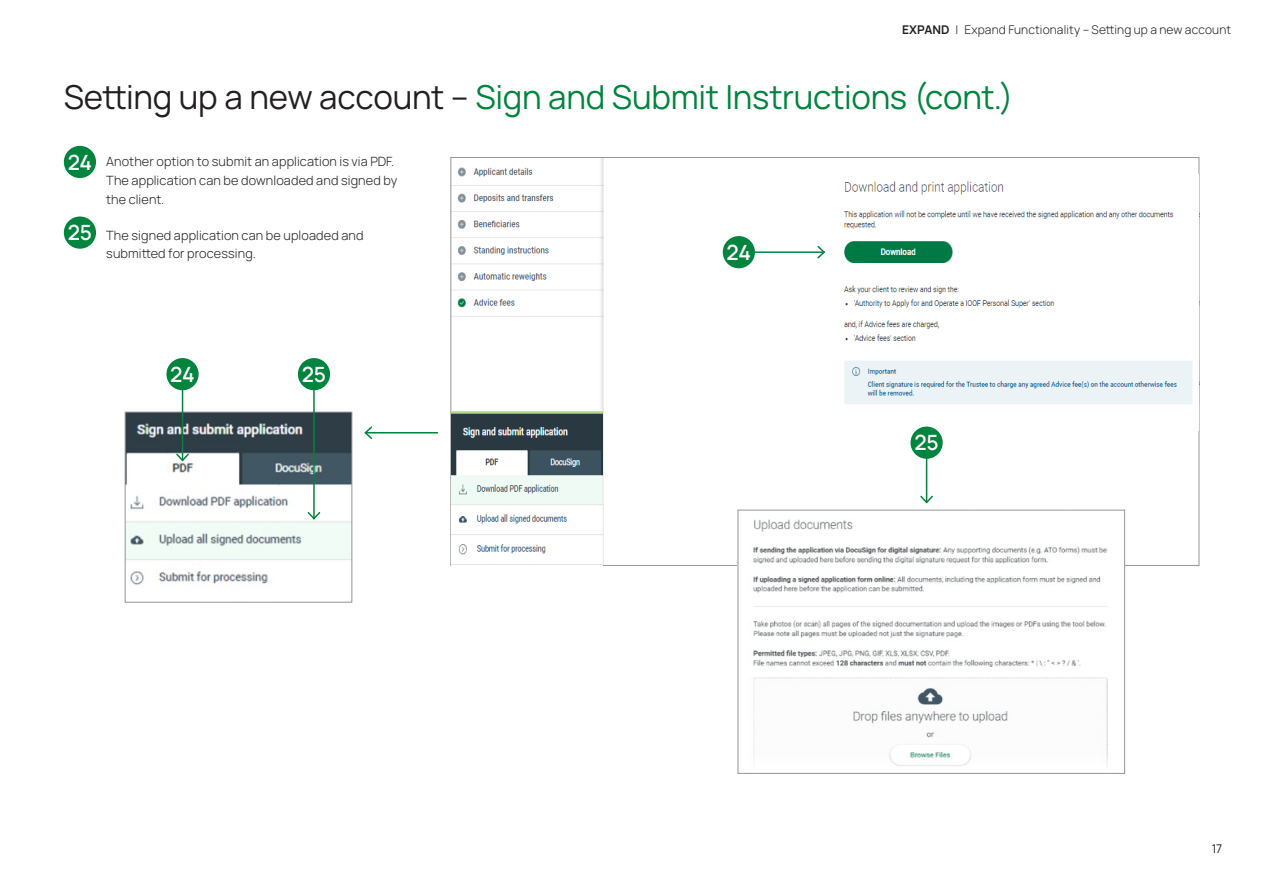
<style>
.page{position:relative;width:1263px;height:893px;background:#fff}
.page>*{position:absolute;margin:0;border:0;box-sizing:border-box;transform-origin:0 0}
._00A_Internal_header{font:33px "Manrope";letter-spacing:-.01em;color:#00843e}
._01_Subhead_1{font:600 21px "Manrope";letter-spacing:-.025em;color:#fff}
._07b_Body_numbered_indents{font:300 12.75px/18.8px "Manrope";letter-spacing:.01em;color:#231f20}
.t1{font:300 12px "Manrope";letter-spacing:.01em;color:#231f20}
.t2{font:12px "Manrope";color:#231f20}
.s1{font-weight:700}
.s2{color:#231f20}
</style>
<div class="page">
<div style="left:64px;top:146px;width:32px;height:32px;background:#00843e;border-radius:50%"></div>
<div style="left:64px;top:216px;width:32px;height:33px;background:#00843e;border-radius:50%"></div>
<img style="left:453px;top:159px;width:673px;height:405px">
<img style="left:838px;top:175px;width:355px;height:256px">
<img style="left:740px;top:512px;width:383px;height:256px">
<div style="left:738px;top:510px;width:387px;height:264px;border:1px solid #939598"></div>
<img style="left:127px;top:414px;width:223px;height:171px">
<div style="left:125px;top:412px;width:227px;height:190px;border:1px solid #939598"></div>
<img style="left:451px;top:412px;width:151px;height:153px">
<div style="left:166px;top:358px;width:33px;height:32px;background:#00843e;border-radius:50%"></div>
<hr style="left:182px;top:388px;width:1px;height:72px;background:#00843e">
<svg style="left:175px;top:452px;width:15px;height:11px"></svg>
<div style="left:910px;top:427px;width:33px;height:32px;background:#00843e;border-radius:50%"></div>
<hr style="left:926px;top:457px;width:1px;height:45px;background:#00843e">
<svg style="left:919px;top:494px;width:15px;height:11px"></svg>
<div style="left:723px;top:236px;width:32px;height:32px;background:#00843e;border-radius:50%"></div>
<hr style="left:752px;top:251px;width:72px;height:2px;background:#00843e">
<svg style="left:816px;top:244px;width:10px;height:16px"></svg>
<div style="left:298px;top:358px;width:32px;height:32px;background:#00843e;border-radius:50%"></div>
<hr style="left:313px;top:388px;width:2px;height:131px;background:#00843e">
<svg style="left:306px;top:510px;width:16px;height:11px"></svg>
<hr style="left:365px;top:432px;width:73px;height:1px;background:#00843e">
<svg style="left:364px;top:426px;width:10px;height:13px"></svg>
<p class="t1" style="left:902px;top:21px;width:331px"><span class="s1">EXPAND</span> | Expand Functionality – Setting up a new account</p>
<p class="_00A_Internal_header" style="left:64px;top:74px;width:951px"><span class="s2">Setting up a new account –</span> Sign and Submit Instructions (cont.)</p>
<p class="_01_Subhead_1" style="left:68px;top:147px;width:26px">24</p>
<p class="_07b_Body_numbered_indents" style="left:106px;top:152px;width:293px">Another option to submit an application is via PDF.<br>The application can be downloaded and signed by the client.</p>
<p class="_01_Subhead_1" style="left:68px;top:218px;width:26px">25</p>
<p class="_07b_Body_numbered_indents" style="left:106px;top:225px;width:259px">The signed application can be uploaded and submitted for processing.</p>
<p class="_01_Subhead_1" style="left:727px;top:237px;width:26px">24</p>
<p class="_01_Subhead_1" style="left:170px;top:359px;width:26px">24</p>
<p class="_01_Subhead_1" style="left:302px;top:359px;width:26px">25</p>
<p class="_01_Subhead_1" style="left:914px;top:428px;width:26px">25</p>
<p class="t2" style="left:1212px;top:840px;width:12px">17</p>
</div>
